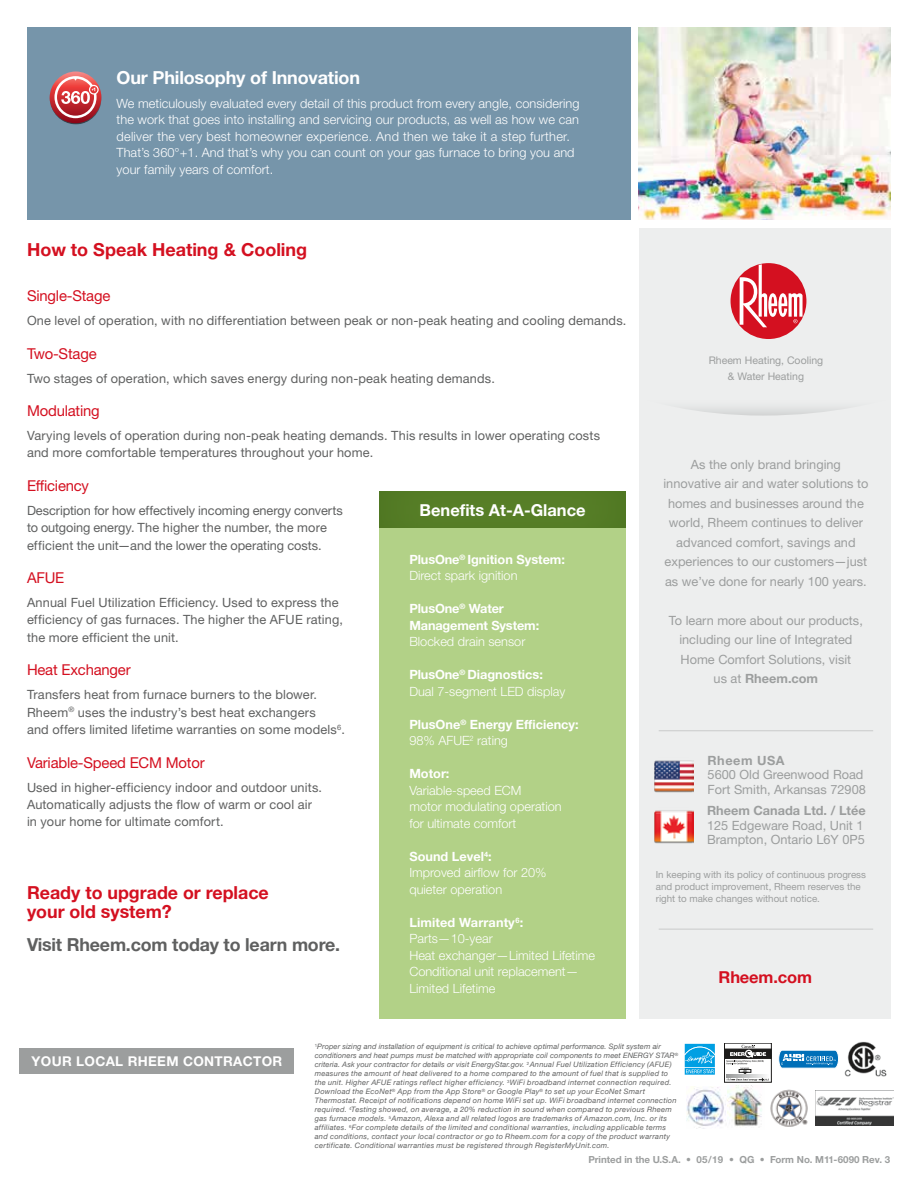
<style>
.page{position:relative;width:918px;height:1188px;background:#fff}
.page>*{position:absolute;margin:0;border:0;box-sizing:border-box;transform-origin:0 0}
.t1{font:700 18px/19.5px "Rheem Sans";color:#d41020}
.t2{font:700 18px "Rheem Sans";letter-spacing:-.01em;color:#5f6060}
.t3{font:700 18px "Rheem Sans";letter-spacing:-.01em;color:#fff}
.t4{font:700 16.5px "Rheem Sans";color:#fff}
.t5{font:700 16.5px "Rheem Sans";letter-spacing:-.01em;color:#d41020}
.t6{font:15px "Rheem Sans";letter-spacing:-.015em;color:#d41020}
.t7{font:700 13.5px "Rheem Sans";letter-spacing:.025em;color:#fff}
.t8{font:12.75px/17.2px "Rheem Sans";letter-spacing:.01em;color:#5f6060}
.t9{font:300 12.75px/16.5px "Rheem Sans";letter-spacing:.005em;color:#fff}
.t10{font:12.75px/19.5px "Rheem Sans";color:#9c9e9e;text-align:center}
.t11{font:700 12.75px/16.5px "Rheem Sans";color:#fff}
.t12{font:700 12.75px "Rheem Sans";color:#9c9e9e}
.t13{font:700 12.75px "Rheem Sans";letter-spacing:.04em;color:#9c9e9e}
.t14{font:10.5px/15.8px "Rheem Sans";color:#9c9e9e;text-align:center}
.t15{font:9.75px/12px "Rheem Sans";color:#9c9e9e}
.t16{font:700 9.75px "Rheem Sans";color:#9c9e9e}
.t17{font:italic 7.5px/9px "Rheem Sans";letter-spacing:.035em;color:#5f6060}
.t18{font:700 2.85px "Rheem Sans";color:#1c1b1a}
.s1{font-weight:300}
.s2{font-weight:700}
</style>
<div class="page">
<div style="left:27px;top:27px;width:604px;height:192px;background:#7695aa"></div>
<svg style="left:50px;top:73px;width:51px;height:52px"></svg>
<svg style="left:50px;top:71px;width:51px;height:52px"></svg>
<svg style="left:54px;top:76px;width:45px;height:42px;background:#d57174"></svg>
<div style="left:640px;top:228px;width:251px;height:791px;background:#edeeee"></div>
<hr style="left:659px;top:730px;width:214px;height:1px;background:#9c9e9e">
<img style="left:655px;top:760px;width:39px;height:33px">
<img style="left:655px;top:810px;width:39px;height:34px">
<hr style="left:659px;top:929px;width:214px;height:1px;background:#9c9e9e">
<img style="left:638px;top:27px;width:253px;height:192px">
<div style="left:379px;top:489px;width:249px;height:40px;background:#567d26"></div>
<div style="left:379px;top:529px;width:246px;height:490px;background:#b2d187"></div>
<div style="left:731px;top:263px;width:75px;height:76px;background:#d41020;border-radius:50%"></div>
<svg style="left:740px;top:264px;width:63px;height:63px"></svg>
<div style="left:20px;top:1048px;width:274px;height:26px;background:#9c9e9e"></div>
<img style="left:727px;top:1085px;width:35px;height:41px">
<img style="left:770px;top:1089px;width:38px;height:38px">
<img style="left:816px;top:1090px;width:77px;height:35px">
<img style="left:687px;top:1087px;width:39px;height:41px">
<svg style="left:778px;top:1050px;width:61px;height:18px"></svg>
<img style="left:844px;top:1041px;width:42px;height:36px">
<div style="left:724px;top:1043px;width:47px;height:39px;border:1px solid #1c1b1a"></div>
<div style="left:725px;top:1049px;width:46px;height:9px;background:#1c1b1a"></div>
<svg style="left:726px;top:1045px;width:43px;height:36px"></svg>
<svg style="left:685px;top:1043px;width:30px;height:1px"></svg>
<svg style="left:684px;top:1044px;width:31px;height:31px"></svg>
<h1 class="t3" style="left:117px;top:67px;width:245px">Our Philosophy of Innovation</h1>
<p class="t9" style="left:117px;top:95px;width:465px">We meticulously evaluated every detail of this product from every angle, considering the work that goes into installing and servicing our products, as well as how we can deliver the very best homeowner experience. And then we take it a step further.<br>That’s 360°+1. And that’s why you can count on your gas furnace to bring you and your family years of comfort.</p>
<h1 class="t1" style="left:27px;top:239px;width:282px">How to Speak Heating &amp; Cooling</h1>
<h3 class="t6" style="left:27px;top:286px;width:85px">Single-Stage</h3>
<h3 class="t8" style="left:27px;top:312px;width:601px">One level of operation, with no differentiation between peak or non-peak heating and cooling demands.</h3>
<h3 class="t6" style="left:27px;top:344px;width:71px">Two-Stage</h3>
<h3 class="t8" style="left:27px;top:370px;width:469px">Two stages of operation, which saves energy during non-peak heating demands.</h3>
<h3 class="t6" style="left:27px;top:402px;width:74px">Modulating</h3>
<h3 class="t8" style="left:27px;top:427px;width:575px">Varying levels of operation during non-peak heating demands. This results in lower operating costs and more comfortable temperatures throughout your home.</h3>
<h3 class="t6" style="left:27px;top:476px;width:64px">Efficiency</h3>
<h3 class="t8" style="left:27px;top:502px;width:317px">Description for how effectively incoming energy converts to outgoing energy. The higher the number, the more efficient the unit—and the lower the operating costs.</h3>
<h3 class="t6" style="left:27px;top:569px;width:39px">AFUE</h3>
<h3 class="t8" style="left:27px;top:595px;width:317px">Annual Fuel Utilization Efficiency. Used to express the efficiency of gas furnaces. The higher the AFUE rating, the more efficient the unit.</h3>
<h3 class="t6" style="left:27px;top:661px;width:105px">Heat Exchanger</h3>
<h3 class="t8" style="left:27px;top:687px;width:319px">Transfers heat from furnace burners to the blower.<br>Rheem<sup>®</sup> uses the industry’s best heat exchangers<br>and offers limited lifetime warranties on some models<sup>6</sup>.</h3>
<h3 class="t6" style="left:27px;top:753px;width:179px">Variable-Speed ECM Motor</h3>
<h3 class="t8" style="left:27px;top:779px;width:297px">Used in higher-efficiency indoor and outdoor units.<br>Automatically adjusts the flow of warm or cool air in your home for ultimate comfort.</h3>
<h2 class="t4" style="left:420px;top:499px;width:168px">Benefits At-A-Glance</h2>
<h3 class="t11" style="left:409px;top:551px;width:157px">PlusOne<sup>®</sup> Ignition System:<br><span class="s1">Direct spark ignition</span></h3>
<h3 class="t11" style="left:409px;top:600px;width:131px">PlusOne<sup>®</sup> Water<br>Management System:</h3>
<h3 class="t9" style="left:409px;top:634px;width:117px">Blocked drain sensor</h3>
<h3 class="t9" style="left:409px;top:667px;width:157px"><span class="s2">PlusOne</span><sup>®</sup> <span class="s2">Diagnostics:<br></span>Dual 7-segment LED display</h3>
<h3 class="t11" style="left:409px;top:716px;width:171px">PlusOne<sup>®</sup> Energy Efficiency:<br><span class="s1">98% AFUE</span><sup>2</sup> <span class="s1">rating</span></h3>
<h3 class="t11" style="left:409px;top:765px;width:42px">Motor:</h3>
<h3 class="t9" style="left:409px;top:783px;width:154px">Variable-speed ECM<br>motor modulating operation for ultimate comfort</h3>
<h3 class="t9" style="left:409px;top:849px;width:139px"><span class="s2">Sound Level</span><sup>4</sup><span class="s2">:<br></span>Improved airflow for 20% quieter operation</h3>
<h3 class="t9" style="left:409px;top:915px;width:187px"><span class="s2">Limited Warranty</span><sup>6</sup><span class="s2">:<br></span>Parts—10-year<br>Heat exchanger—Limited Lifetime<br>Conditional unit replacement—<br>Limited Lifetime</h3>
<h1 class="t1" style="left:27px;top:882px;width:243px">Ready to upgrade or replace your old system?</h1>
<h1 class="t2" style="left:27px;top:934px;width:315px">Visit Rheem.com today to learn more.</h1>
<h3 class="t14" style="left:709px;top:353px;width:116px">Rheem Heating, Cooling &amp; Water Heating</h3>
<h3 class="t10" style="left:663px;top:455px;width:206px">As the only brand bringing innovative air and water solutions to homes and businesses around the world, Rheem continues to deliver advanced comfort, savings and experiences to our customers—just as we’ve done for nearly 100 years.</h3>
<h3 class="t10" style="left:669px;top:611px;width:195px">To learn more about our products, including our line of Integrated<br>Home Comfort Solutions, visit<br>us at <span class="s2">Rheem.com</span></h3>
<h3 class="t13" style="left:708px;top:753px;width:79px">Rheem USA</h3>
<h3 class="t10" style="left:708px;top:768px;width:160px;line-height:14.2px;text-align:left">5600 Old Greenwood Road<br>Fort Smith, Arkansas 72908</h3>
<h3 class="t12" style="left:707px;top:803px;width:160px">Rheem Canada Ltd. / Ltée</h3>
<h3 class="t10" style="left:707px;top:819px;width:159px;line-height:14.2px;text-align:left">125 Edgeware Road, Unit 1<br>Brampton, Ontario L6Y 0P5</h3>
<h3 class="t15" style="left:656px;top:869px;width:212px">In keeping with its policy of continuous progress and product improvement, Rheem reserves the right to make changes without notice.</h3>
<h2 class="t5" style="left:719px;top:967px;width:95px">Rheem.com</h2>
<h3 class="t7" style="left:31px;top:1053px;width:252px">YOUR LOCAL RHEEM CONTRACTOR</h3>
<p class="t17" style="left:315px;top:1042px;width:365px"><sup>1</sup>Proper sizing and installation of equipment is critical to achieve optimal performance. Split system air conditioners and heat pumps must be matched with appropriate coil components to meet ENERGY STAR<sup>® </sup>criteria. Ask your contractor for details or visit EnergyStar.gov. <sup>2</sup>Annual Fuel Utilization Efficiency (AFUE) measures the amount of heat delivered to a home compared to the amount of fuel that is supplied to the unit. Higher AFUE ratings reflect higher efficiency. <sup>3</sup>WiFi broadband internet connection required.<br>Download the EcoNet<sup>®</sup> App from the App Store<sup>®</sup> or Google Play<sup>®</sup> to set up your EcoNet Smart Thermostat. Receipt of notifications depend on home WiFi set up. WiFi broadband internet connection required. <sup>4</sup>Testing showed, on average, a 20% reduction in sound when compared to previous Rheem gas furnace models. <sup>5</sup>Amazon, Alexa and all related logos are trademarks of Amazon.com, Inc. or its affiliates. <sup>6</sup>For complete details of the limited and conditional warranties, including applicable terms and conditions, contact your local contractor or go to Rheem.com for a copy of the product warranty certificate. Conditional warranties must be registered through RegisterMyUnit.com.</p>
<p class="t18" style="left:744px;top:1069px;width:4px">20</p>
<h3 class="t16" style="left:588px;top:1153px;width:303px">Printed in the U.S.A. • 05/19 • QG • Form No. M11-6090 Rev. 3</h3>
</div>
